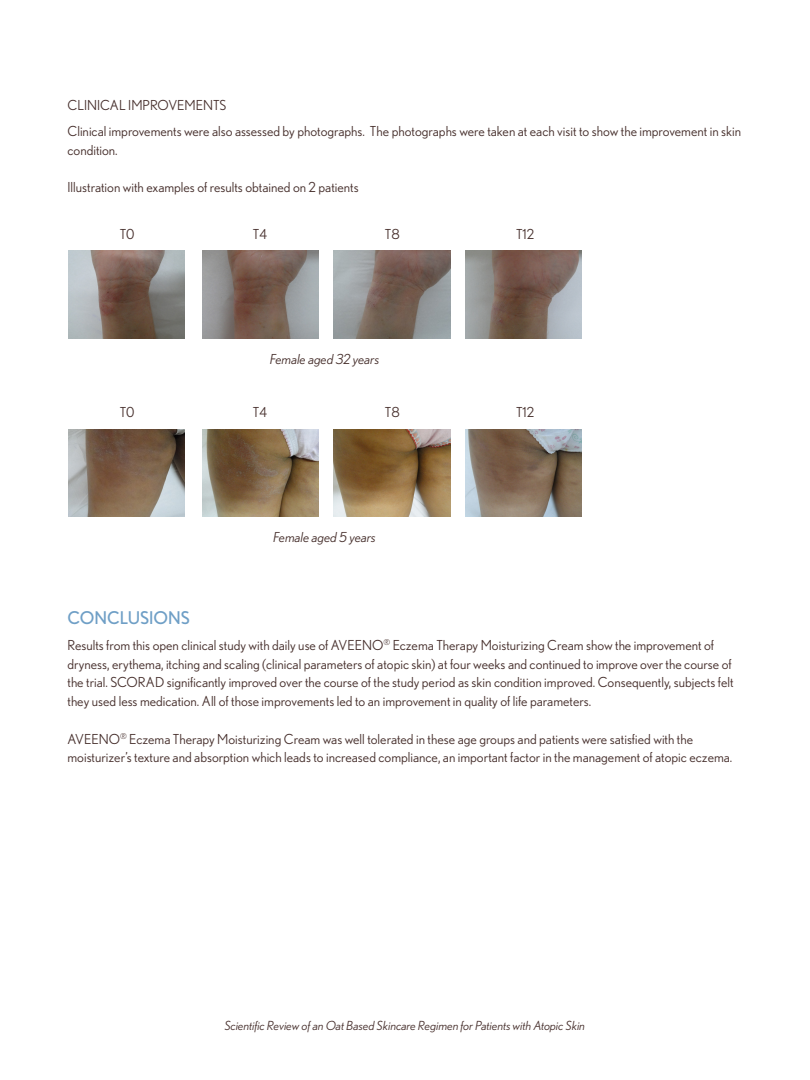
<style>
.page{position:relative;width:810px;height:1080px;background:#fff}
.page>*{position:absolute;margin:0;border:0;box-sizing:border-box;transform-origin:0 0}
.t1{font:17.5px "Nobel";color:#6f9fc6}
.t2{font:13.75px/18.8px "Nobel";color:#47302d}
.t3{font:italic 13.75px "Nobel";color:#47302d}
.t4{font:italic 12.5px "Nobel";color:#47302d}
</style>
<div class="page">
<img style="left:68px;top:251px;width:117px;height:87px">
<img style="left:334px;top:251px;width:116px;height:87px">
<img style="left:202px;top:251px;width:117px;height:87px">
<img style="left:465px;top:251px;width:117px;height:87px">
<img style="left:68px;top:429px;width:117px;height:88px">
<img style="left:334px;top:429px;width:116px;height:88px">
<img style="left:202px;top:429px;width:117px;height:88px">
<img style="left:465px;top:429px;width:117px;height:88px">
<p class="t2" style="left:68px;top:95px;width:160px">CLINICAL IMPROVEMENTS</p>
<p class="t2" style="left:68px;top:122px;width:675px">Clinical improvements were also assessed by photographs. The photographs were taken at each visit to show the improvement in skin condition.</p>
<p class="t2" style="left:68px;top:178px;width:293px">Illustration with examples of results obtained on 2 patients</p>
<p class="t2" style="left:120px;top:224px;width:16px">T0</p>
<p class="t2" style="left:253px;top:224px;width:16px">T4</p>
<p class="t2" style="left:385px;top:224px;width:16px">T8</p>
<p class="t2" style="left:516px;top:224px;width:20px">T12</p>
<p class="t3" style="left:270px;top:351px;width:111px">Female aged 32 years</p>
<p class="t2" style="left:120px;top:403px;width:16px">T0</p>
<p class="t2" style="left:253px;top:403px;width:16px">T4</p>
<p class="t2" style="left:385px;top:403px;width:16px">T8</p>
<p class="t2" style="left:516px;top:403px;width:20px">T12</p>
<p class="t3" style="left:274px;top:529px;width:104px">Female aged 5 years</p>
<p class="t1" style="left:68px;top:607px;width:124px">CONCLUSIONS</p>
<p class="t2" style="left:68px;top:635px;width:668px">Results from this open clinical study with daily use of AVEENO<sup>®</sup> Eczema Therapy Moisturizing Cream show the improvement of dryness, erythema, itching and scaling (clinical parameters of atopic skin) at four weeks and continued to improve over the course of the trial. SCORAD significantly improved over the course of the study period as skin condition improved. Consequently, subjects felt they used less medication. All of those improvements led to an improvement in quality of life parameters.</p>
<p class="t2" style="left:68px;top:729px;width:666px">AVEENO<sup>®</sup> Eczema Therapy Moisturizing Cream was well tolerated in these age groups and patients were satisfied with the moisturizer’s texture and absorption which leads to increased compliance, an important factor in the management of atopic eczema.</p>
<p class="t4" style="left:225px;top:1018px;width:362px">Scientific Review of an Oat Based Skincare Regimen for Patients with Atopic Skin</p>
</div>
